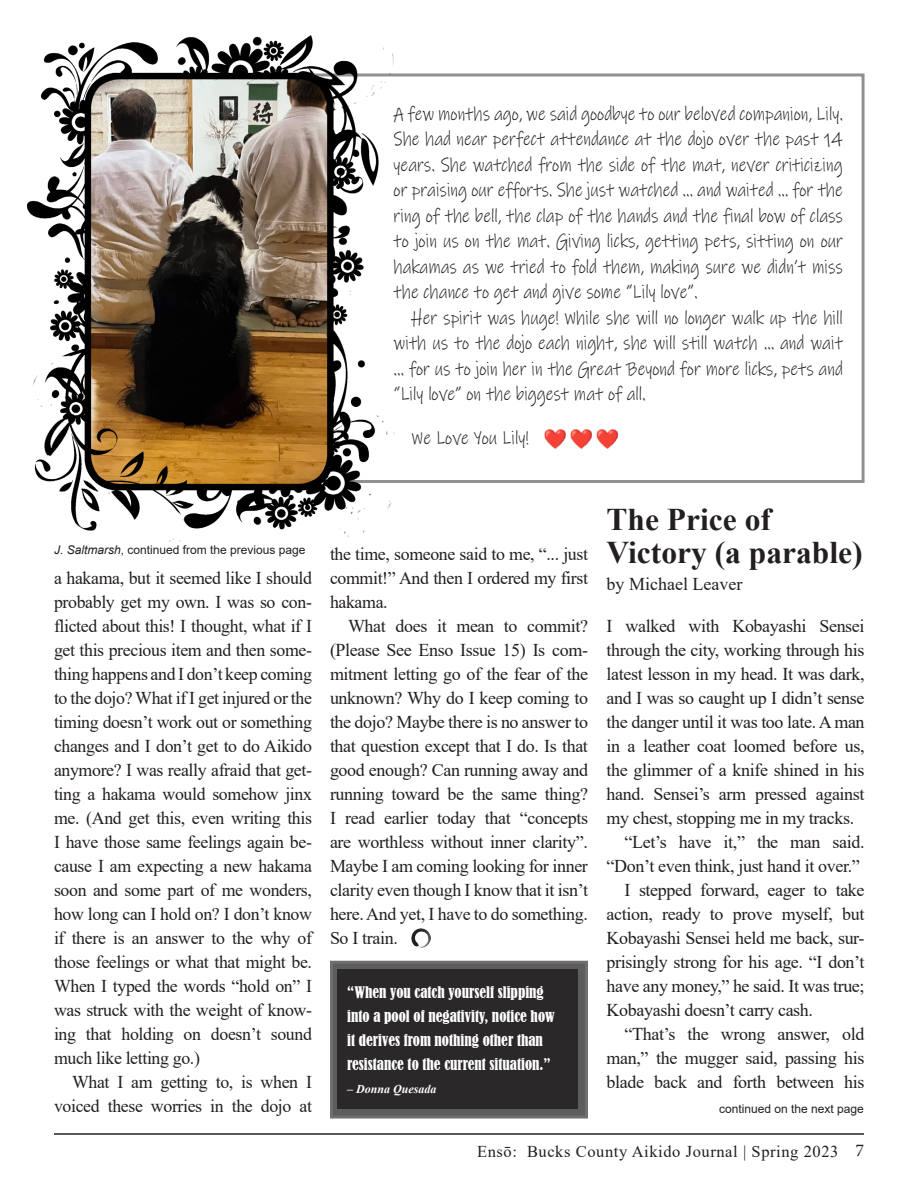
<style>
.page{position:relative;width:918px;height:1188px;background:#fff}
.page>*{position:absolute;margin:0;border:0;box-sizing:border-box;transform-origin:0 0}
.Headlines{font:700 31.5px/33px "Times New Roman";color:#231f20}
._1st_Par__of_Each_Ar{font:19.5px/25.5px "Ink Free";color:#231f20;text-align:justify;scale:.85 1}
.Text_Block_As_Last_P{font:19.5px/25.5px "Ink Free";color:#231f20;text-align:justify;scale:.85 1}
.Text_Block{font:18px/24px "Times New Roman";letter-spacing:-.02em;color:#231f20;text-align:justify}
.Text_Block_As_Last_P-2{font:18px/24px "Times New Roman";letter-spacing:-.02em;color:#231f20;text-align:justify}
._1st_Par__of_Each_Ar-2{font:18px/24px "Times New Roman";letter-spacing:-.02em;color:#231f20;text-align:justify}
.by_Line{font:18px "Times New Roman";color:#231f20}
.t1{font:16.5px "Times New Roman";letter-spacing:.035em;color:#231f20}
.Pull_Quotes{font:condensed 15px/24px "Bernard";color:#fff}
.Jump_Line_Continued{font:12px "Arial";color:#231f20}
.Jump_Line-_Continued{font:12px "Arial";color:#231f20}
.Pull_Quotes_By_Line{font:italic 700 12px "Times New Roman";color:#fff}
.s1{font-style:italic}
.s2{font-family:"Minion Pro";font-size:18px}
</style>
<div class="page">
<hr style="left:54px;top:1133px;width:810px;height:2px;background:#231f20">
<div style="left:332px;top:962px;width:254px;height:155px;background:linear-gradient(to right,#5c5e5d,#5c5e5d)"></div>
<div style="left:338px;top:970px;width:240px;height:139px;background:#2b2829"></div>
<img style="left:544px;top:429px;width:75px;height:20px">
<img style="left:27px;top:35px;width:375px;height:507px">
<img style="left:412px;top:929px;width:18px;height:18px">
<p class="_1st_Par__of_Each_Ar" style="left:394px;top:101px;width:530px">A few months ago, we said goodbye to our beloved companion, Lily.<br>She had near perfect attendance at the dojo over the past 14 years. She watched from the side of the mat, never criticizing or praising our efforts. She just watched … and waited … for the ring of the bell, the clap of the hands and the final bow of class to join us on the mat. Giving licks, getting pets, sitting on our hakamas as we tried to fold them, making sure we didn’t miss the chance to get and give some “Lily love”.</p>
<p class="Text_Block_As_Last_P" style="left:394px;top:305px;width:530px;text-indent:18px">Her spirit was huge! While she will no longer walk up the hill with us to the dojo each night, she will still watch … and wait … for us to join her in the Great Beyond for more licks, pets and “Lily love” on the biggest mat of all.</p>
<p class="Text_Block_As_Last_P" style="left:412px;top:425px;width:139px">We Love You Lily!</p>
<p class="Jump_Line_Continued" style="left:54px;top:542px;width:253px"><span class="s1">J. Saltmarsh</span>, continued from the previous page</p>
<p class="Text_Block" style="left:54px;top:565px;width:260px">a hakama, but it seemed like I should probably get my own. I was so con&shy;flicted about this! I thought, what if I get this precious item and then some&shy;thing happens and I don’t keep coming to the dojo? What if I get injured or the timing doesn’t work out or something changes and I don’t get to do Aikido anymore? I was really afraid that get&shy;ting a hakama would somehow jinx me. (And get this, even writing this I have those same feelings again be&shy;cause I am expecting a new hakama soon and some part of me wonders, how long can I hold on? I don’t know if there is an answer to the why of those feelings or what that might be.<br>When I typed the words “hold on” I was struck with the weight of know&shy;ing that holding on doesn’t sound much like letting go.)</p>
<p class="Text_Block" style="left:54px;top:1069px;width:260px;text-align:right">What I am getting to, is when I voiced these worries in the dojo at</p>
<p class="Text_Block" style="left:330px;top:542px;width:260px">the time, someone said to me, “... just commit!” And then I ordered my first hakama.</p>
<p class="Text_Block_As_Last_P-2" style="left:330px;top:614px;width:260px;text-indent:18px">What does it mean to commit? (Please See Enso Issue 15) Is com&shy;mitment letting go of the fear of the unknown? Why do I keep coming to the dojo? Maybe there is no answer to that question except that I do. Is that good enough? Can running away and running toward be the same thing?<br>I read earlier today that “concepts are worthless without inner clarity”.<br>Maybe I am coming looking for inner clarity even though I know that it isn’t here. And yet, I have to do something.<br>So I train.</p>
<p class="Pull_Quotes" style="left:347px;top:980px;width:209px">“When you catch yourself slipping into a pool of negativity, notice how it derives from nothing other than resistance to the current situation.”</p>
<p class="Pull_Quotes_By_Line" style="left:347px;top:1081px;width:91px">– Donna Quesada</p>
<p class="Headlines" style="left:607px;top:502px;width:258px">The Price of<br>Victory (a parable)</p>
<p class="by_Line" style="left:607px;top:571px;width:137px">by Michael Leaver</p>
<p class="_1st_Par__of_Each_Ar-2" style="left:607px;top:613px;width:260px">I walked with Kobayashi Sensei through the city, working through his latest lesson in my head. It was dark, and I was so caught up I didn’t sense the danger until it was too late. A man in a leather coat loomed before us, the glimmer of a knife shined in his hand. Sensei’s arm pressed against my chest, stopping me in my tracks.</p>
<p class="Text_Block" style="left:607px;top:829px;width:260px;text-align:right">“Let’s have it,” the man said. “Don’t even think, just hand it over.”</p>
<p class="Text_Block" style="left:607px;top:877px;width:260px;text-indent:18px">I stepped forward, eager to take action, ready to prove myself, but Kobayashi Sensei held me back, sur&shy;prisingly strong for his age. “I don’t have any money,” he said. It was true; Kobayashi doesn’t carry cash.</p>
<p class="Text_Block" style="left:607px;top:1021px;width:260px;text-indent:18px">“That’s the wrong answer, old man,” the mugger said, passing his blade back and forth between his</p>
<p class="Jump_Line-_Continued" style="left:719px;top:1101px;width:146px">continued on the next page</p>
<p class="t1" style="left:477px;top:1140px;width:388px">Ensō: Bucks County Aikido Journal | Spring 2023 <span class="s2">7</span></p>
</div>
